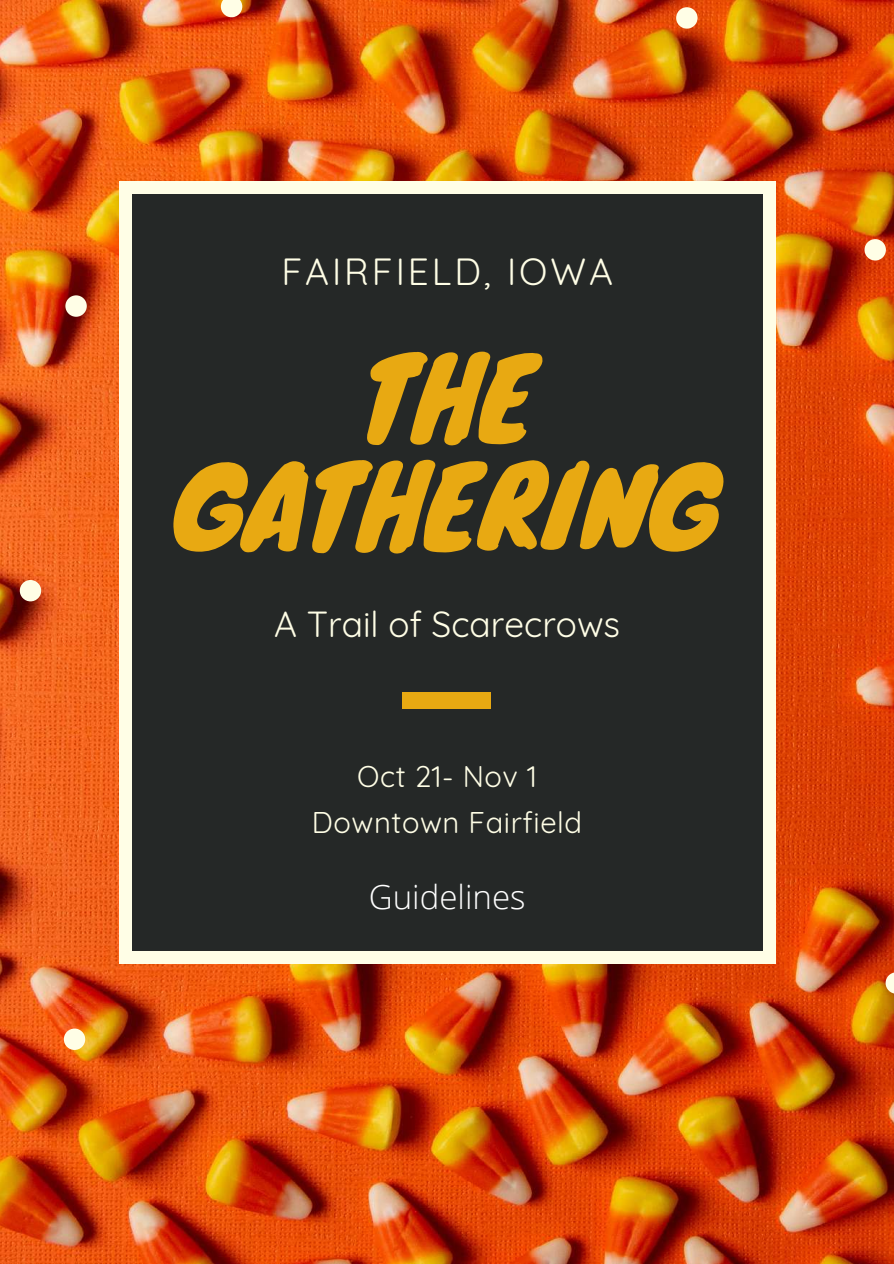
<style>
.page{position:relative;width:894px;height:1264px;background:#fff}
.page>*{position:absolute;margin:0;border:0;box-sizing:border-box;transform-origin:0 0}
.t1{font:108.15px/108.1px "Knewave";color:#e8a912;text-align:center}
.t2{font:36.9px "Quicksand";letter-spacing:.08em;color:#fffee6}
.t3{font:35.4px "Quicksand";color:#fffee6}
.t4{font:300 33px "Open Sans";color:#fff}
.t5{font:29.25px/46px "Quicksand";letter-spacing:.02em;color:#fffee6;text-align:center}
</style>
<div class="page">
<img style="left:0;top:0;width:893px;height:1263px">
<svg style="left:221px;top:0;width:21px;height:17px"></svg>
<div style="left:676px;top:7px;width:21px;height:22px;background:#fffee6;border-radius:50%"></div>
<div style="left:65px;top:295px;width:22px;height:22px;background:#fffee6;border-radius:50%"></div>
<div style="left:20px;top:580px;width:21px;height:21px;background:#fffee6;border-radius:50%"></div>
<div style="left:64px;top:1028px;width:21px;height:21px;background:#fffee6;border-radius:50%"></div>
<div style="left:864px;top:239px;width:21px;height:21px;background:#fffee6;border-radius:50%"></div>
<svg style="left:885px;top:972px;width:8px;height:21px"></svg>
<div style="left:119px;top:181px;width:657px;height:782px;background:#fffee6"></div>
<div style="left:132px;top:194px;width:630px;height:756px;background:#252827"></div>
<div style="left:402px;top:692px;width:89px;height:17px;background:#e8a912"></div>
<p class="t2" style="left:281px;top:248px;width:333px">FAIRFIELD, IOWA</p>
<h1 class="t1" style="left:175px;top:340px;width:546px">THE<br>GATHERING</h1>
<p class="t3" style="left:274px;top:602px;width:347px">A Trail of Scarecrows</p>
<p class="t5" style="left:312px;top:752px;width:271px">Oct 21- Nov 1<br>Downtown Fairfield</p>
<p class="t4" style="left:369px;top:873px;width:158px">Guidelines</p>
</div>
